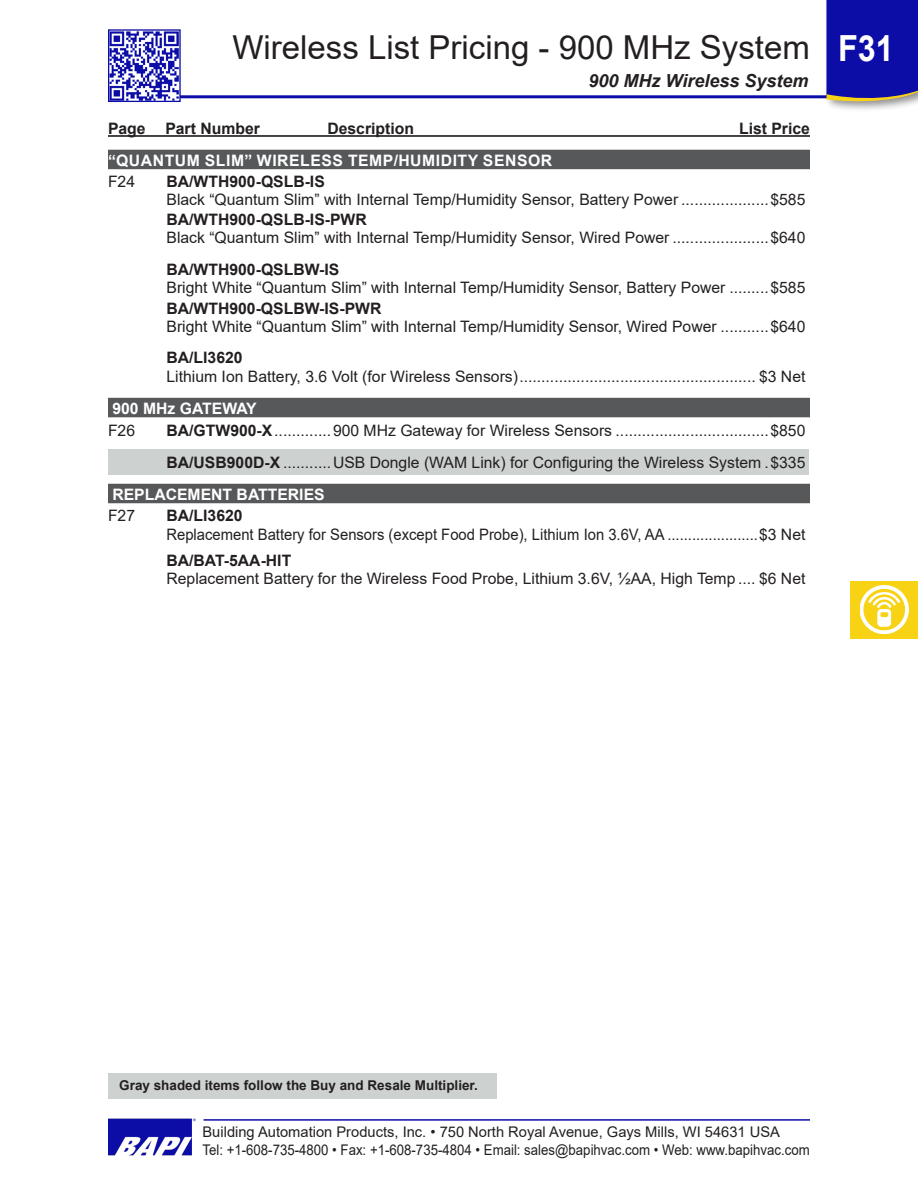
<style>
.page{position:relative;width:918px;height:1188px;background:#fff}
.page>*{position:absolute;margin:0;border:0;box-sizing:border-box;transform-origin:0 0}
.t1{font:700 36px "Arial";color:#fff;scale:.9 1}
.Sub_Section_Title{font:33px "Arial";color:#231f20}
.t2{font:italic 700 18px "Arial";color:#231f20}
.t3{font:15.75px "Arial";color:#231f20}
.t4{font:700 15.75px "Arial";color:#231f20}
.t5{font:15.75px "Arial";color:#231f20;scale:.94 1}
.t6{font:700 15.75px "Arial";letter-spacing:.035em;color:#fff}
.t7{font:700 15.75px "Arial";color:#fff}
.t8{font:14.7px/18px "Arial";color:#231f20}
.Body_text{font:700 13.5px "Arial";color:#231f20}
.s1{font-weight:700}
</style>
<div class="page">
<hr style="left:124px;top:95px;width:767px;height:3px;background:#0c0ca6">
<img style="left:110px;top:31px;width:69px;height:69px">
<div style="left:108px;top:29px;width:73px;height:73px;border:1px solid #0c0ca6"></div>
<div style="left:823px;top:0;width:95px;height:112px;background:#231f20;opacity:.5"></div>
<svg style="left:826px;top:0;width:92px;height:106px;background:#201fa4"></svg>
<hr style="left:204px;top:1119px;width:606px;height:2px;background:#0c0ca6">
<img style="left:108px;top:1118px;width:87px;height:38px">
<div style="left:850px;top:581px;width:68px;height:57px;background:#f8d215"></div>
<img style="left:860px;top:585px;width:48px;height:49px">
<div style="left:108px;top:449px;width:700px;height:26px;background:#cdd2d0"></div>
<div style="left:108px;top:150px;width:702px;height:19px;background:#57585a"></div>
<div style="left:108px;top:398px;width:702px;height:19px;background:#57585a"></div>
<div style="left:108px;top:484px;width:702px;height:19px;background:#57585a"></div>
<hr style="left:108px;top:135px;width:702px;height:2px;background:#231f20">
<div style="left:108px;top:1073px;width:389px;height:26px;background:#cdd2d0"></div>
<p class="Sub_Section_Title" style="left:232px;top:24px;width:579px">Wireless List Pricing - 900 MHz System</p>
<p class="t2" style="left:589px;top:69px;width:221px">900 MHz Wireless System</p>
<p class="t4" style="left:108px;top:118px;width:39px">Page</p>
<p class="t4" style="left:165px;top:118px;width:96px">Part Number</p>
<p class="t4" style="left:327px;top:118px;width:88px">Description</p>
<p class="t4" style="left:739px;top:118px;width:72px">List Price</p>
<p class="t6" style="left:108px;top:149px;width:446px">“QUANTUM SLIM” WIRELESS TEMP/HUMIDITY SENSOR</p>
<p class="t3" style="left:108px;top:170px;width:29px">F24</p>
<p class="t4" style="left:166px;top:170px;width:160px">BA/WTH900-QSLB-IS</p>
<p class="t3" style="left:166px;top:188px;width:640px">Black “Quantum Slim” with Internal Temp/Humidity Sensor, Battery Power ....................$585</p>
<p class="t4" style="left:166px;top:209px;width:202px">BA/WTH900-QSLB-IS-PWR</p>
<p class="t3" style="left:166px;top:227px;width:640px">Black “Quantum Slim” with Internal Temp/Humidity Sensor, Wired Power ......................$640</p>
<p class="t4" style="left:166px;top:258px;width:174px">BA/WTH900-QSLBW-IS</p>
<p class="t3" style="left:166px;top:276px;width:640px">Bright White “Quantum Slim” with Internal Temp/Humidity Sensor, Battery Power .........$585</p>
<p class="t4" style="left:166px;top:297px;width:216px">BA/WTH900-QSLBW-IS-PWR</p>
<p class="t3" style="left:166px;top:315px;width:640px">Bright White “Quantum Slim” with Internal Temp/Humidity Sensor, Wired Power ...........$640</p>
<p class="t4" style="left:166px;top:346px;width:78px">BA/LI3620</p>
<p class="t3" style="left:166px;top:365px;width:641px">Lithium Ion Battery, 3.6 Volt (for Wireless Sensors)...................................................... $3 Net</p>
<p class="t7" style="left:112px;top:397px;width:146px">900 MHz GATEWAY</p>
<p class="t3" style="left:108px;top:419px;width:29px">F26</p>
<p class="t3" style="left:166px;top:419px;width:640px"><span class="s1">BA/GTW900-X</span>.............900 MHz Gateway for Wireless Sensors ...................................$850</p>
<p class="t3" style="left:166px;top:451px;width:640px"><span class="s1">BA/USB900D-X</span> ...........USB Dongle (WAM Link) for Configuring the Wireless System .$335</p>
<p class="t7" style="left:112px;top:483px;width:214px">REPLACEMENT BATTERIES</p>
<p class="t3" style="left:108px;top:505px;width:29px">F27</p>
<p class="t4" style="left:166px;top:505px;width:78px">BA/LI3620</p>
<p class="t5" style="left:166px;top:524px;width:681px">Replacement Battery for Sensors (except Food Probe), Lithium Ion 3.6V, AA ......................$3 Net</p>
<p class="t4" style="left:166px;top:549px;width:126px">BA/BAT-5AA-HIT</p>
<p class="t3" style="left:166px;top:568px;width:641px">Replacement Battery for the Wireless Food Probe, Lithium 3.6V, ½AA, High Temp .... $6 Net</p>
<h1 class="t1" style="left:838px;top:23px;width:64px">F31</h1>
<p class="Body_text" style="left:119px;top:1075px;width:360px">Gray shaded items follow the Buy and Resale Multiplier.</p>
<p class="t8" style="left:202px;top:1123px;width:609px">Building Automation Products, Inc. • 750 North Royal Avenue, Gays Mills, WI 54631 USA<br>Tel: +1-608-735-4800 • Fax: +1-608-735-4804 • Email: sales@bapihvac.com • Web: www.bapihvac.com</p>
</div>
